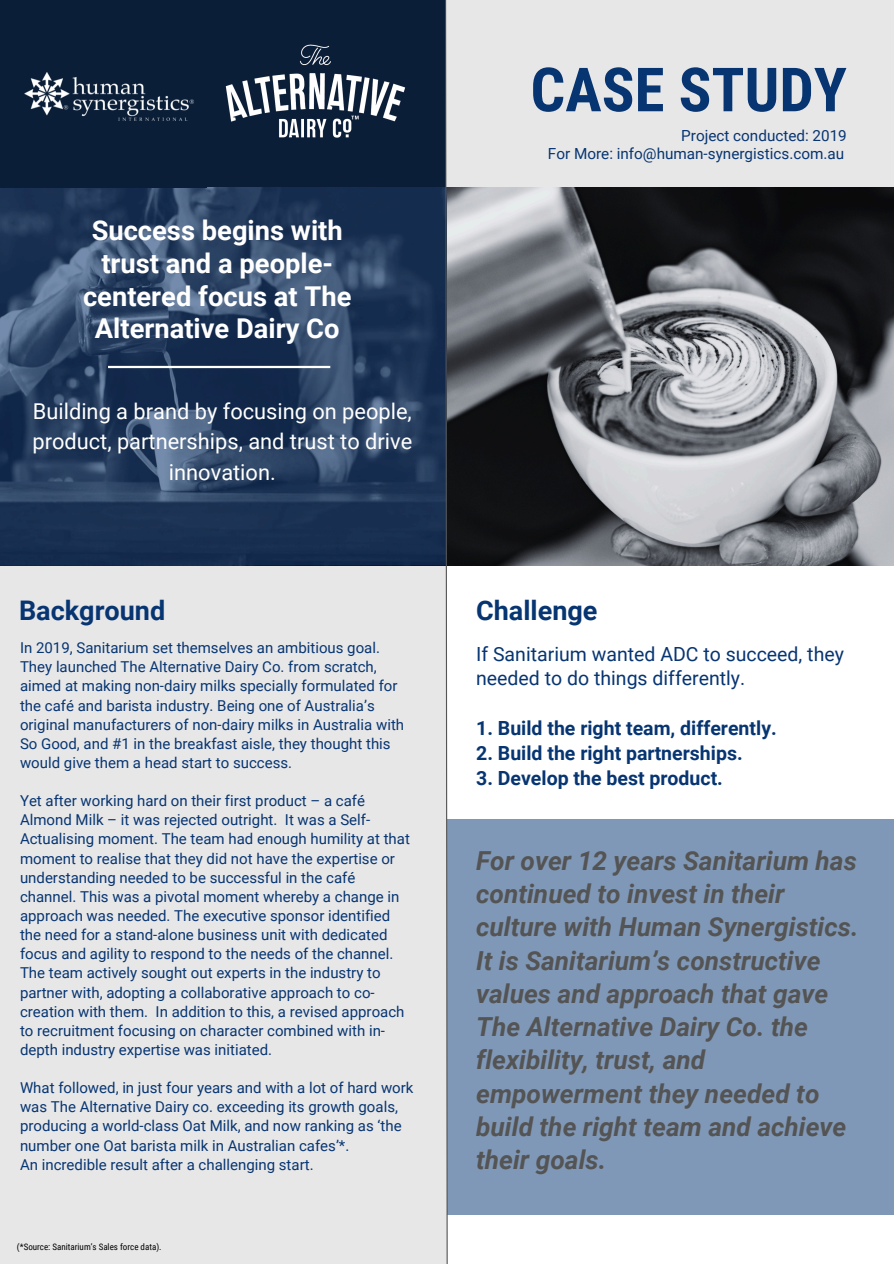
<style>
.page{position:relative;width:894px;height:1264px;background:#fff}
.page>*{position:absolute;margin:0;border:0;box-sizing:border-box;transform-origin:0 0}
.t1{font:700 60.9px "Roboto Condensed";color:#073572}
.t2{font:700 27.3px/32.7px "Roboto";color:#fff;text-align:center}
.t3{font:700 27px "Roboto";color:#073572}
.t4{font:italic 700 26.25px/33.3px "Roboto";color:#545454}
.t5{font:21.75px/30.3px "Roboto";color:#fff;text-align:center}
.t6{font:700 19.5px "Roboto";color:#073572}
.t7{font:19.5px/24.8px "Roboto";color:#073572}
.t8{font:15.3px/17.7px "Roboto";color:#073572;text-align:right}
.t9{font:15px/19.2px "Roboto";color:#073572}
.t10{font:9px "Roboto Condensed";color:#000}
</style>
<div class="page">
<div style="left:0;top:187px;width:446px;height:1076px;background:#e7e7e7"></div>
<div style="left:446px;top:0;width:447px;height:187px;background:#e7e7e7"></div>
<img style="left:207px;top:0;width:237px;height:187px">
<svg style="left:0;top:187px;width:444px;height:378px;fill:#1c3355"></svg>
<hr style="left:108px;top:366px;width:222px;height:2px;background:#fff">
<div style="left:446px;top:819px;width:447px;height:395px;background:#8098b7"></div>
<svg style="left:444px;top:0;width:4px;height:1263px"></svg>
<div style="left:0;top:0;width:207px;height:187px;background:#0a1e37"></div>
<img style="left:21px;top:42px;width:174px;height:102px">
<img style="left:447px;top:187px;width:446px;height:378px">
<h6 class="t2" style="left:83px;top:214px;width:270px">Success begins with trust and a people&shy;centered focus at The<br>Alternative Dairy Co</h6>
<h6 class="t5" style="left:32px;top:396px;width:381px">Building a brand by focusing on people, product, partnerships, and trust to drive innovation.</h6>
<h2 class="t3" style="left:19px;top:595px;width:148px">Background</h2>
<h6 class="t9" style="left:20px;top:638px;width:385px">In 2019, Sanitarium set themselves an ambitious goal.<br>They launched The Alternative Dairy Co. from scratch, aimed at making non-dairy milks specially formulated for the café and barista industry. Being one of Australia’s original manufacturers of non-dairy milks in Australia with So Good, and #1 in the breakfast aisle, they thought this would give them a head start to success.</h6>
<p class="t9" style="left:20px;top:791px;width:391px">Yet after working hard on their first product – a café Almond Milk – it was rejected outright. It was a Self-Actualising moment. The team had enough humility at that moment to realise that they did not have the expertise or understanding needed to be successful in the café channel. This was a pivotal moment whereby a change in approach was needed. The executive sponsor identified the need for a stand-alone business unit with dedicated focus and agility to respond to the needs of the channel.<br>The team actively sought out experts in the industry to partner with, adopting a collaborative approach to co&shy;creation with them. In addition to this, a revised approach to recruitment focusing on character combined with in&shy;depth industry expertise was initiated.</p>
<p class="t9" style="left:20px;top:1078px;width:395px">What followed, in just four years and with a lot of hard work was The Alternative Dairy co. exceeding its growth goals, producing a world-class Oat Milk, and now ranking as ‘the number one Oat barista milk in Australian cafes’*.<br>An incredible result after a challenging start.</p>
<h2 class="t10" style="left:17px;top:1241px;width:146px">(*Source: Sanitarium’s Sales force data).</h2>
<h3 class="t1" style="left:530px;top:55px;width:318px">CASE STUDY</h3>
<p class="t8" style="left:547px;top:127px;width:300px">Project conducted: 2019<br>For More: info@human-synergistics.com.au</p>
<h5 class="t3" style="left:476px;top:595px;width:123px">Challenge</h5>
<p class="t7" style="left:476px;top:641px;width:369px">If Sanitarium wanted ADC to succeed, they needed to do things differently.</p>
<h2 class="t6" style="left:476px;top:717px;width:302px">1. Build the right team, differently.</h2>
<h2 class="t6" style="left:476px;top:741px;width:268px">2. Build the right partnerships.</h2>
<h2 class="t6" style="left:476px;top:766px;width:248px">3. Develop the best product.</h2>
<h4 class="t4" style="left:476px;top:844px;width:384px">For over 12 years Sanitarium has continued to invest in their culture with Human Synergistics.<br>It is Sanitarium’s constructive values and approach that gave<br>The Alternative Dairy Co. the flexibility, trust, and empowerment they needed to build the right team and achieve their goals.</h4>
</div>
